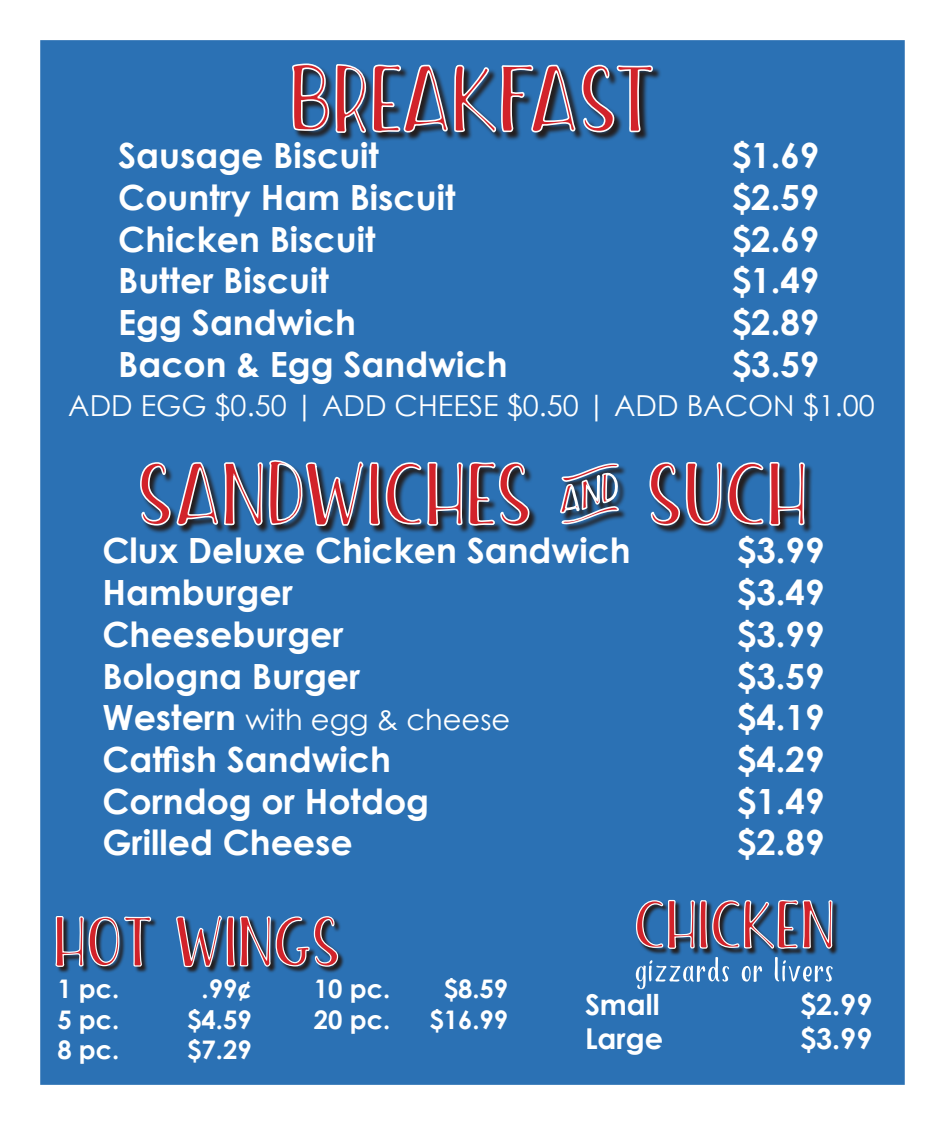
<style>
.page{position:relative;width:945px;height:1125px;background:#fff}
.page>*{position:absolute;margin:0;border:0;box-sizing:border-box;transform-origin:0 0}
.t1{font:700 34.75px "Century Gothic";color:#fff}
.t2{font:28.94px "Century Gothic";color:#fff}
.t3{font:700 28.75px "Century Gothic";color:#fff}
.t4{font:700 25.62px "Century Gothic";color:#fff}
.s1{font-weight:700;font-size:34.75px}
</style>
<div class="page">
<div style="left:40px;top:40px;width:865px;height:1045px;background:#2b71b4"></div>
<svg style="left:637px;top:901px;width:203px;height:55px"></svg>
<svg style="left:635px;top:899px;width:198px;height:50px"></svg>
<svg style="left:636px;top:957px;width:197px;height:32px"></svg>
<svg style="left:293px;top:65px;width:369px;height:77px;fill:#2b71b4"></svg>
<svg style="left:291px;top:63px;width:364px;height:72px"></svg>
<svg style="left:141px;top:461px;width:673px;height:74px;fill:#2a70b2"></svg>
<svg style="left:139px;top:458px;width:668px;height:70px"></svg>
<svg style="left:56px;top:917px;width:289px;height:57px;fill:#2a70b3"></svg>
<svg style="left:55px;top:915px;width:284px;height:52px"></svg>
<p class="t1" style="left:118px;top:129px;width:262px">Sausage Biscuit</p>
<p class="t1" style="left:732px;top:129px;width:89px">$1.69</p>
<p class="t1" style="left:118px;top:171px;width:339px">Country Ham Biscuit</p>
<p class="t1" style="left:732px;top:171px;width:89px">$2.59</p>
<p class="t1" style="left:118px;top:213px;width:259px">Chicken Biscuit</p>
<p class="t1" style="left:732px;top:213px;width:89px">$2.69</p>
<p class="t1" style="left:118px;top:254px;width:212px">Butter Biscuit</p>
<p class="t1" style="left:732px;top:254px;width:89px">$1.49</p>
<p class="t1" style="left:118px;top:296px;width:239px">Egg Sandwich</p>
<p class="t1" style="left:732px;top:296px;width:89px">$2.89</p>
<p class="t1" style="left:118px;top:338px;width:391px">Bacon &amp; Egg Sandwich</p>
<p class="t1" style="left:732px;top:338px;width:89px">$3.59</p>
<p class="t2" style="left:68px;top:385px;width:808px">ADD EGG $0.50 | ADD CHEESE $0.50 | ADD BACON $1.00</p>
<p class="t1" style="left:102px;top:524px;width:530px">Clux Deluxe Chicken Sandwich</p>
<p class="t1" style="left:737px;top:524px;width:89px">$3.99</p>
<p class="t1" style="left:102px;top:566px;width:192px">Hamburger</p>
<p class="t1" style="left:737px;top:566px;width:89px">$3.49</p>
<p class="t1" style="left:102px;top:608px;width:243px">Cheeseburger</p>
<p class="t1" style="left:737px;top:608px;width:89px">$3.99</p>
<p class="t1" style="left:102px;top:650px;width:259px">Bologna Burger</p>
<p class="t1" style="left:737px;top:650px;width:89px">$3.59</p>
<p class="t2" style="left:102px;top:700px;width:410px"><span class="s1">Western</span> with egg &amp; cheese</p>
<p class="t1" style="left:737px;top:691px;width:89px">$4.19</p>
<p class="t1" style="left:102px;top:733px;width:290px">Catfish Sandwich</p>
<p class="t1" style="left:737px;top:733px;width:89px">$4.29</p>
<p class="t1" style="left:102px;top:775px;width:328px">Corndog or Hotdog</p>
<p class="t1" style="left:737px;top:775px;width:89px">$1.49</p>
<p class="t1" style="left:102px;top:817px;width:252px">Grilled Cheese</p>
<p class="t1" style="left:737px;top:817px;width:89px">$2.89</p>
<p class="t4" style="left:57px;top:969px;width:64px">1 pc.</p>
<p class="t4" style="left:202px;top:969px;width:52px">.99¢</p>
<p class="t4" style="left:57px;top:1000px;width:64px">5 pc.</p>
<p class="t4" style="left:187px;top:1000px;width:66px">$4.59</p>
<p class="t4" style="left:57px;top:1031px;width:64px">8 pc.</p>
<p class="t4" style="left:187px;top:1031px;width:66px">$7.29</p>
<p class="t4" style="left:314px;top:969px;width:78px">10 pc.</p>
<p class="t4" style="left:444px;top:969px;width:66px">$8.59</p>
<p class="t4" style="left:314px;top:1000px;width:78px">20 pc.</p>
<p class="t4" style="left:429px;top:1000px;width:80px">$16.99</p>
<p class="t3" style="left:585px;top:983px;width:76px">Small</p>
<p class="t3" style="left:800px;top:983px;width:74px">$2.99</p>
<p class="t3" style="left:585px;top:1017px;width:80px">Large</p>
<p class="t3" style="left:800px;top:1017px;width:74px">$3.99</p>
</div>
